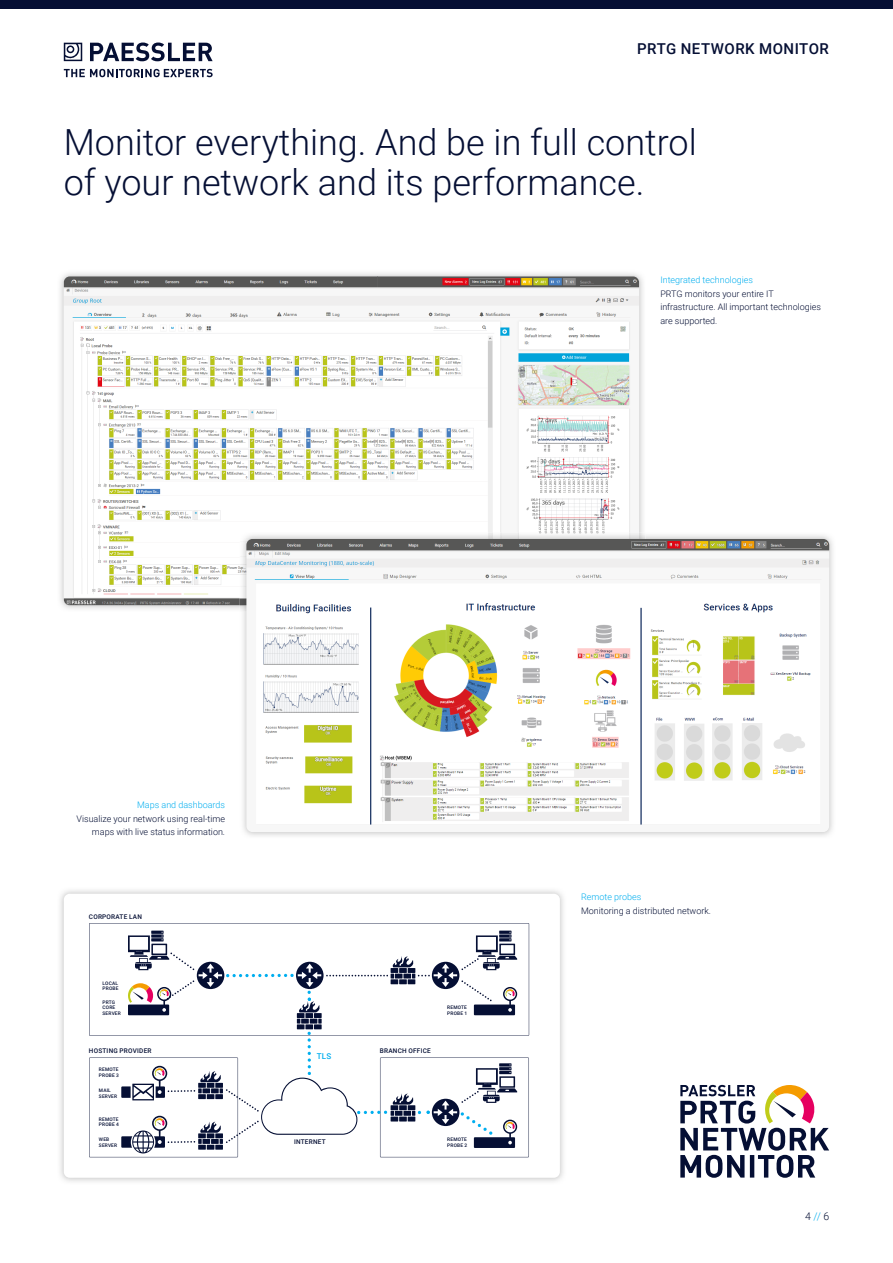
<style>
.page{position:relative;width:893px;height:1263px;background:#fff}
.page>*{position:absolute;margin:0;border:0;box-sizing:border-box;transform-origin:0 0}
.t1{font:300 36px/40.5px "Roboto";color:#050f34}
.t2{font:500 15px "Roboto";letter-spacing:.035em;color:#050f34}
.t3{font:300 10.5px "Roboto";color:#050f34}
.t4{font:300 9px/13.5px "Roboto";color:#050f34;text-align:right}
.t5{font:300 9px "Roboto";color:#00aeef}
.t6{font:500 8.1px "Roboto";color:#00aeef}
.t7{font:500 6.45px "Roboto";letter-spacing:.035em;color:#050f34}
.t8{font:500 4.8px/5.8px "Roboto";letter-spacing:.035em;color:#050f34}
.s1{color:#00aeef}
</style>
<div class="page">
<svg style="left:90px;top:43px;width:123px;height:18px"></svg>
<svg style="left:64px;top:43px;width:18px;height:18px"></svg>
<svg style="left:64px;top:69px;width:149px;height:8px"></svg>
<div style="left:0;top:0;width:893px;height:9px;background:#050f34"></div>
<img style="left:64px;top:276px;width:313px;height:282px">
<img style="left:377px;top:276px;width:262px;height:256px">
<img style="left:64px;top:558px;width:176px;height:47px">
<img style="left:240px;top:532px;width:399px;height:73px">
<img style="left:246px;top:539px;width:583px;height:293px">
<svg style="left:89px;top:923px;width:440px;height:7px"></svg>
<svg style="left:89px;top:930px;width:440px;height:227px"></svg>
<svg style="left:680px;top:1085px;width:149px;height:93px"></svg>
<h2 class="t2" style="left:637px;top:38px;width:193px">PRTG NETWORK MONITOR</h2>
<h1 class="t1" style="left:64px;top:120px;width:634px">Monitor everything. And be in full control of your network and its performance.</h1>
<p class="t5" style="left:660px;top:274px;width:94px">Integrated technologies</p>
<p class="t4" style="left:660px;top:286px;width:162px;text-align:left">PRTG monitors your entire IT infrastructure. All important technologies are supported.</p>
<p class="t5" style="left:137px;top:798px;width:89px">Maps and dashboards</p>
<p class="t4" style="left:77px;top:811px;width:150px">Visualize your network using real-time maps with live status information.</p>
<p class="t7" style="left:89px;top:912px;width:55px">CORPORATE LAN</p>
<p class="t8" style="left:103px;top:980px;width:17px">LOCAL<br>PROBE</p>
<p class="t8" style="left:103px;top:999px;width:20px">PRTG<br>CORE<br>SERVER</p>
<p class="t8" style="left:447px;top:1004px;width:21px">REMOTE<br>PROBE 1</p>
<p class="t7" style="left:89px;top:1046px;width:64px">HOSTING PROVIDER</p>
<p class="t7" style="left:380px;top:1046px;width:52px">BRANCH OFFICE</p>
<p class="t6" style="left:317px;top:1050px;width:16px">TLS</p>
<p class="t8" style="left:99px;top:1066px;width:21px">REMOTE<br>PROBE 3</p>
<p class="t8" style="left:99px;top:1087px;width:20px">MAIL<br>SERVER</p>
<p class="t8" style="left:99px;top:1116px;width:21px">REMOTE<br>PROBE 4</p>
<p class="t8" style="left:99px;top:1136px;width:20px">WEB<br>SERVER</p>
<p class="t7" style="left:294px;top:1137px;width:33px">INTERNET</p>
<p class="t8" style="left:447px;top:1137px;width:21px">REMOTE<br>PROBE 2</p>
<p class="t5" style="left:581px;top:891px;width:62px">Remote probes</p>
<p class="t4" style="left:581px;top:904px;width:131px">Monitoring a distributed network.</p>
<p class="t3" style="left:805px;top:1209px;width:25px">4 <span class="s1">//</span> 6</p>
</div>
